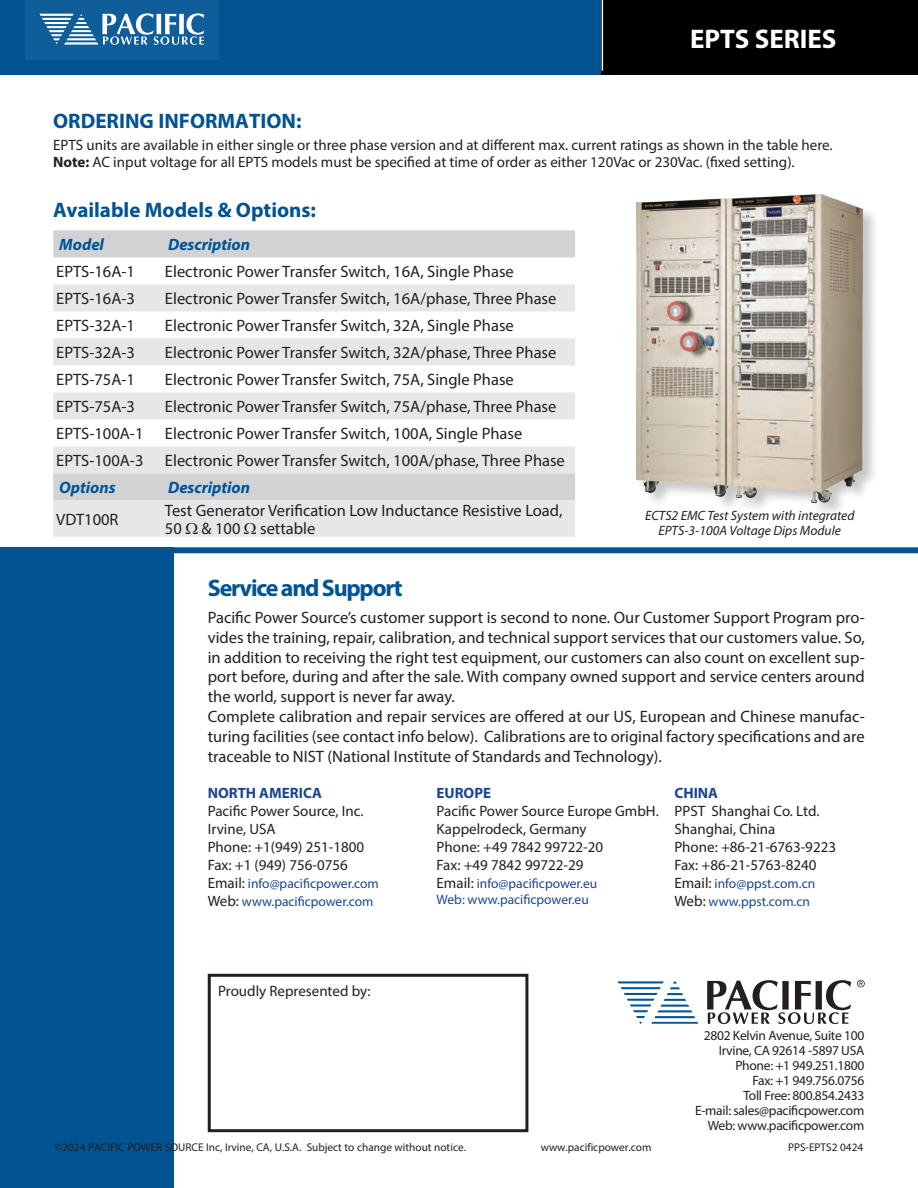
<style>
.page{position:relative;width:918px;height:1188px;background:#fff}
.page>*{position:absolute;margin:0;border:0;box-sizing:border-box;transform-origin:0 0}
.t1{font:700 27px "Myriad Pro";color:#fff}
.t2{font:700 24px "Myriad Pro";letter-spacing:-.05em;color:#015393}
.t3{font:700 21px "Myriad Pro";color:#015393}
.t4{font:16.5px/19.8px "Myriad Pro";color:#231f20}
.t5{font:italic 700 16.5px "Myriad Pro";color:#015393}
.t6{font:15px/18px "Myriad Pro";color:#231f20}
.t7{font:700 15px "Myriad Pro";color:#1b4692}
.t8{font:13.5px/15px "Myriad Pro";letter-spacing:-.02em;color:#231f20;text-align:right}
.t9{font:13.5px/18px "Myriad Pro";color:#1b4692}
.t10{font:italic 13.5px/15px "Myriad Pro";color:#231f20;text-align:center}
.t11{font:11.25px "Myriad Pro";color:#231f20}
.s1{font-weight:700}
.s2{font-size:15px;color:#231f20}
</style>
<div class="page">
<div style="left:0;top:547px;width:174px;height:641px;background:#015393"></div>
<svg style="left:53px;top:230px;width:522px;height:28px;background:#d2d3d5"></svg>
<svg style="left:53px;top:284px;width:522px;height:253px;fill:#e6e7e9"></svg>
<div style="left:208px;top:974px;width:320px;height:158px;border:3px solid #231f20"></div>
<div style="left:165px;top:547px;width:753px;height:6px;background:#015393"></div>
<div style="left:0;top:0;width:918px;height:75px;background:#015393"></div>
<div style="left:602px;top:0;width:316px;height:75px;background:#000"></div>
<hr style="left:602px;top:0;width:1px;height:71px;background:#fff">
<svg style="left:707px;top:980px;width:144px;height:44px"></svg>
<svg style="left:618px;top:981px;width:80px;height:43px"></svg>
<svg style="left:857px;top:980px;width:8px;height:7px"></svg>
<div style="left:635px;top:194px;width:244px;height:324px;background:#231f20;opacity:.25"></div>
<img style="left:635px;top:194px;width:236px;height:320px">
<div style="left:25px;top:0;width:194px;height:59px;background:#0f5d99"></div>
<svg style="left:39px;top:13px;width:165px;height:32px"></svg>
<svg style="left:186px;top:522px;width:12px;height:12px"></svg>
<svg style="left:244px;top:522px;width:12px;height:12px"></svg>
<p class="t3" style="left:53px;top:107px;width:250px">ORDERING INFORMATION:</p>
<h1 class="t1" style="left:690px;top:21px;width:148px">EPTS SERIES</h1>
<p class="t6" style="left:53px;top:137px;width:781px;line-height:16.5px">EPTS units are available in either single or three phase version and at different max. current ratings as shown in the table here.<br><span class="s1">Note:</span> AC input voltage for all EPTS models must be specified at time of order as either 120Vac or 230Vac. (fixed setting).</p>
<p class="t3" style="left:53px;top:197px;width:264px">Available Models &amp; Options:</p>
<p class="t5" style="left:59px;top:234px;width:46px">Model</p>
<p class="t5" style="left:168px;top:234px;width:84px">Description</p>
<p class="t4" style="left:56px;top:261px;width:80px">EPTS-16A-1</p>
<p class="t4" style="left:165px;top:261px;width:350px">Electronic Power Transfer Switch, 16A, Single Phase</p>
<p class="t4" style="left:56px;top:288px;width:80px">EPTS-16A-3</p>
<p class="t4" style="left:165px;top:288px;width:393px">Electronic Power Transfer Switch, 16A/phase, Three Phase</p>
<p class="t4" style="left:56px;top:315px;width:80px">EPTS-32A-1</p>
<p class="t4" style="left:165px;top:315px;width:350px">Electronic Power Transfer Switch, 32A, Single Phase</p>
<p class="t4" style="left:56px;top:342px;width:80px">EPTS-32A-3</p>
<p class="t4" style="left:165px;top:342px;width:393px">Electronic Power Transfer Switch, 32A/phase, Three Phase</p>
<p class="t4" style="left:56px;top:369px;width:80px">EPTS-75A-1</p>
<p class="t4" style="left:165px;top:369px;width:350px">Electronic Power Transfer Switch, 75A, Single Phase</p>
<p class="t4" style="left:56px;top:396px;width:80px">EPTS-75A-3</p>
<p class="t4" style="left:165px;top:396px;width:393px">Electronic Power Transfer Switch, 75A/phase, Three Phase</p>
<p class="t4" style="left:56px;top:423px;width:89px">EPTS-100A-1</p>
<p class="t4" style="left:165px;top:423px;width:359px">Electronic Power Transfer Switch, 100A, Single Phase</p>
<p class="t4" style="left:56px;top:450px;width:89px">EPTS-100A-3</p>
<p class="t4" style="left:165px;top:450px;width:401px">Electronic Power Transfer Switch, 100A/phase, Three Phase</p>
<p class="t5" style="left:59px;top:477px;width:58px">Options</p>
<p class="t5" style="left:168px;top:477px;width:84px">Description</p>
<p class="t4" style="left:56px;top:509px;width:64px">VDT100R</p>
<p class="t4" style="left:165px;top:501px;width:399px;line-height:18px">Test Generator Verification Low Inductance Resistive Load,<br>50 &amp; 100 settable</p>
<p class="t10" style="left:645px;top:508px;width:211px">ECTS2 EMC Test System with integrated<br>EPTS-3-100A Voltage Dips Module</p>
<h2 class="t2" style="left:208px;top:572px;width:197px">Service and Support</h2>
<p class="t4" style="left:208px;top:607px;width:659px">Pacific Power Source’s customer support is second to none. Our Customer Support Program pro&shy;vides the training, repair, calibration, and technical support services that our customers value. So, in addition to receiving the right test equipment, our customers can also count on excellent sup&shy;port before, during and after the sale. With company owned support and service centers around the world, support is never far away.<br>Complete calibration and repair services are offered at our US, European and Chinese manufac&shy;turing facilities (see contact info below). Calibrations are to original factory specifications and are traceable to NIST (National Institute of Standards and Technology).</p>
<p class="t7" style="left:208px;top:783px;width:116px">NORTH AMERICA</p>
<p class="t6" style="left:208px;top:802px;width:158px">Pacific Power Source, Inc.<br>Irvine, USA<br>Phone: +1(949) 251-1800<br>Fax: +1 (949) 756-0756</p>
<p class="t9" style="left:208px;top:874px;width:173px"><span class="s2">Email:</span> info@pacificpower.com<br><span class="s2">Web:</span> www.pacificpower.com</p>
<p class="t6" style="left:218px;top:981px;width:154px">Proudly Represented by:</p>
<p class="t7" style="left:437px;top:783px;width:56px">EUROPE</p>
<p class="t6" style="left:437px;top:802px;width:224px">Pacific Power Source Europe GmbH.<br>Kappelrodeck, Germany<br>Phone: +49 7842 99722-20<br>Fax: +49 7842 99722-29</p>
<p class="t9" style="left:437px;top:875px;width:162px;line-height:16.2px"><span class="s2">Email:</span> info@pacificpower.eu<br>Web: www.pacificpower.eu</p>
<p class="t7" style="left:674px;top:783px;width:45px">CHINA</p>
<p class="t6" style="left:674px;top:802px;width:163px">PPST Shanghai Co. Ltd.<br>Shanghai, China<br>Phone: +86-21-6763-9223<br>Fax: +86-21-5763-8240</p>
<p class="t9" style="left:674px;top:874px;width:142px"><span class="s2">Email:</span> info@ppst.com.cn<br><span class="s2">Web:</span> www.ppst.com.cn</p>
<p class="t8" style="left:695px;top:1028px;width:171px">2802 Kelvin Avenue, Suite 100<br>Irvine, CA 92614 -5897 USA<br>Phone: +1 949.251.1800<br>Fax: +1 949.756.0756<br>Toll Free: 800.854.2433<br>E-mail: sales@pacificpower.com<br>Web: www.pacificpower.com</p>
<p class="t11" style="left:55px;top:1141px;width:413px">©2024 PACIFIC POWER SOURCE Inc, Irvine, CA, U.S.A. Subject to change without notice.</p>
<p class="t11" style="left:541px;top:1141px;width:112px">www.pacificpower.com</p>
<p class="t11" style="left:788px;top:1141px;width:77px">PPS-EPTS2 0424</p>
</div>
